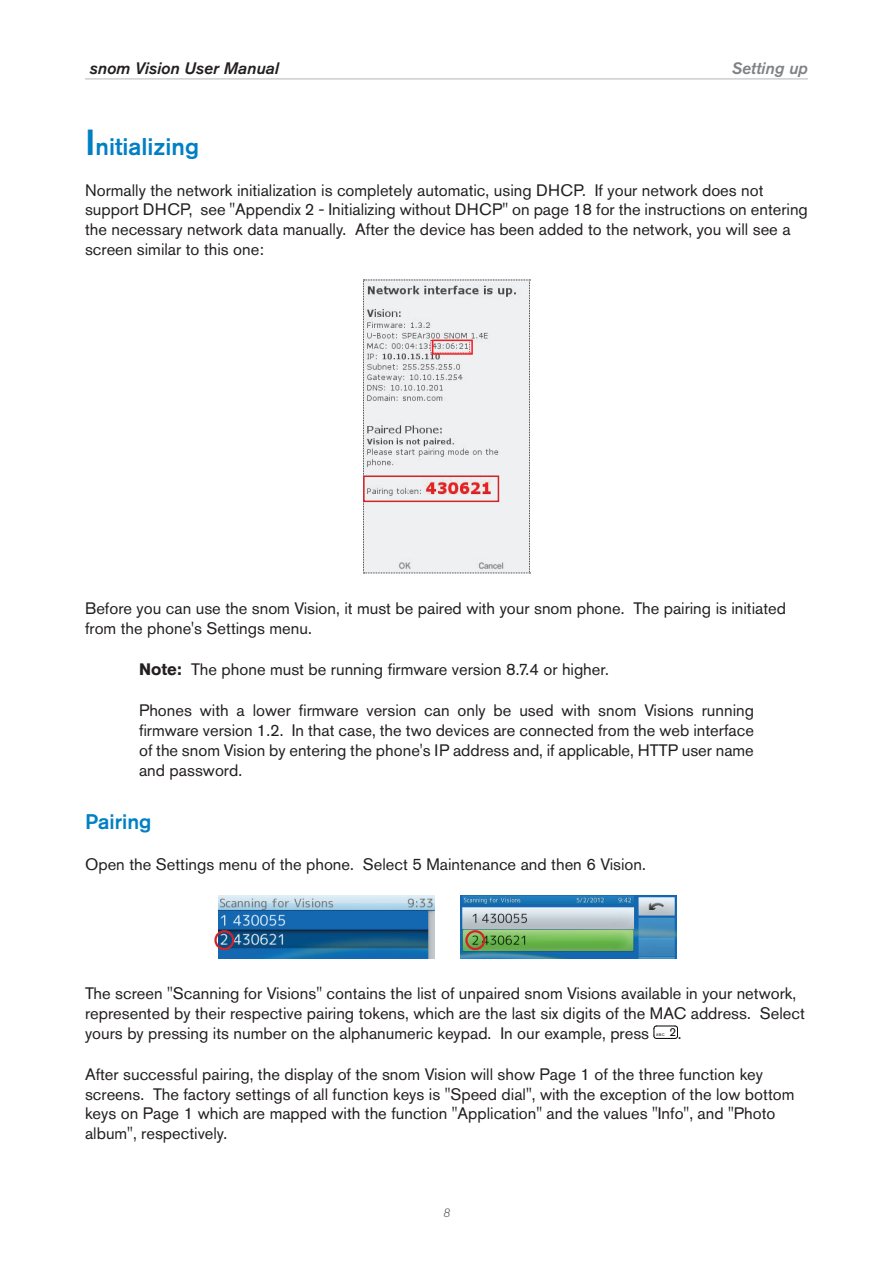
<style>
.page{position:relative;width:893px;height:1263px;background:#fff}
.page>*{position:absolute;margin:0;border:0;box-sizing:border-box;transform-origin:0 0}
.t1{font:500 24px "Akzidenz Grotesk Pro";color:#007fc5}
.t2{font:500 21px "Akzidenz Grotesk Pro";color:#007fc5}
.t3{font:16.5px/19.8px "Akzidenz Grotesk Pro";color:#231f20}
.t4{font:italic 500 16.5px "Akzidenz Grotesk Pro";color:#231f20}
.t5{font:italic 500 16.5px "Akzidenz Grotesk Pro";color:#808285}
.t6{font:italic 300 12px "Akzidenz Grotesk Pro";color:#57585a}
.t7{font:11.55px "Akzidenz Grotesk BQ";color:#000}
.t8{font:3.75px "Akzidenz Grotesk BQ";color:#000}
.s1{font-size:36px}
.s2{font-weight:700}
.s3{font-family:"Akzidenz Grotesk Pro";font-size:16.5px;color:#231f20}
</style>
<div class="page">
<hr style="left:85px;top:78px;width:723px;height:1px;background:#bcbdc0">
<svg style="left:363px;top:280px;width:167px;height:294px;background:#e4e4e5"></svg>
<div style="left:363px;top:475px;width:136px;height:27px;border:2px solid #d1232a"></div>
<img style="left:218px;top:896px;width:216px;height:62px">
<div style="left:214px;top:930px;width:20px;height:20px;border:2px solid #d1232a;border-radius:50%"></div>
<img style="left:460px;top:896px;width:216px;height:62px">
<div style="left:465px;top:930px;width:20px;height:20px;border:2px solid #d1232a;border-radius:50%"></div>
<svg style="left:654px;top:1026px;width:24px;height:13px"></svg>
<div style="left:432px;top:340px;width:41px;height:15px;border:2px solid #ee1d23"></div>
<p class="t4" style="left:90px;top:58px;width:191px">snom Vision User Manual</p>
<p class="t5" style="left:732px;top:58px;width:78px">Setting up</p>
<h1 class="t1" style="left:85px;top:131px;width:115px"><span class="s1">I</span>nitializing</h1>
<p class="t3" style="left:85px;top:180px;width:724px">Normally the network initialization is completely automatic, using DHCP. If your network does not support DHCP, see "Appendix 2 - Initializing without DHCP" on page 18 for the instructions on entering the necessary network data manually. After the device has been added to the network, you will see a screen similar to this one:</p>
<p class="t3" style="left:85px;top:599px;width:703px">Before you can use the snom Vision, it must be paired with your snom phone. The pairing is initiated from the phone's Settings menu.</p>
<p class="t3" style="left:139px;top:659px;width:471px"><span class="s2">Note:</span> The phone must be running firmware version 8.7.4 or higher.</p>
<p class="t3" style="left:139px;top:701px;width:616px;text-align:justify">Phones with a lower firmware version can only be used with snom Visions running firmware version 1.2. In that case, the two devices are connected from the web interface of the snom Vision by entering the phone's IP address and, if applicable, HTTP user name and password.</p>
<p class="t2" style="left:85px;top:808px;width:68px">Pairing</p>
<p class="t3" style="left:85px;top:854px;width:562px">Open the Settings menu of the phone. Select 5 Maintenance and then 6 Vision.</p>
<p class="t3" style="left:85px;top:983px;width:721px">The screen "Scanning for Visions" contains the list of unpaired snom Visions available in your network, represented by their respective pairing tokens, which are the last six digits of the MAC address. Select yours by pressing its number on the alphanumeric keypad. In our example, press</p>
<p class="t8" style="left:656px;top:1032px;width:10px">ABC</p>
<p class="t7" style="left:669px;top:1025px;width:14px">2<span class="s3">.</span></p>
<p class="t3" style="left:85px;top:1064px;width:711px">After successful pairing, the display of the snom Vision will show Page 1 of the three function key screens. The factory settings of all function keys is "Speed dial", with the exception of the low bottom keys on Page 1 which are mapped with the function "Application" and the values "Info", and "Photo album", respectively.</p>
<p class="t6" style="left:443px;top:1204px;width:8px">8</p>
</div>
